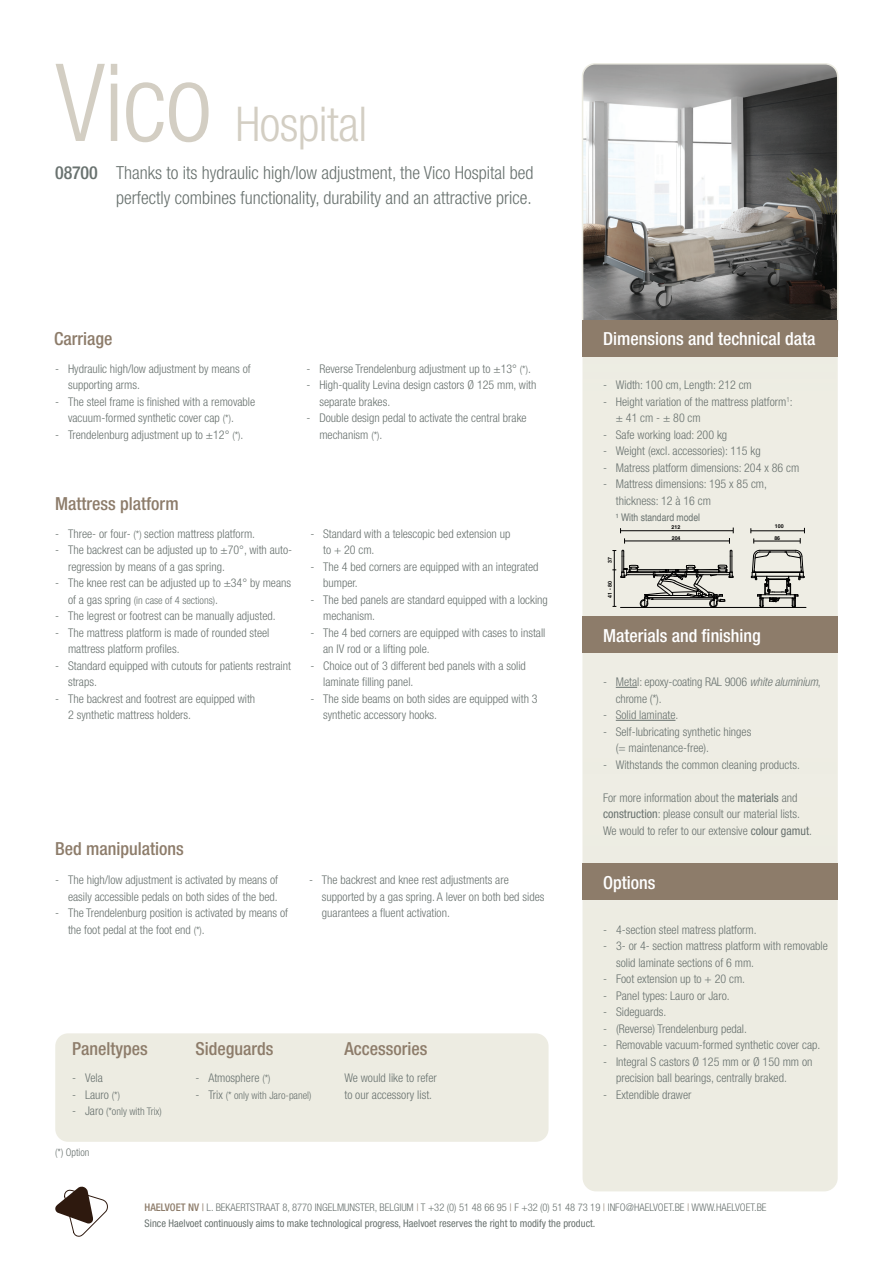
<style>
.page{position:relative;width:893px;height:1263px;background:#fff}
.page>*{position:absolute;margin:0;border:0;box-sizing:border-box;transform-origin:0 0}
.Titel{font:300 condensed 108px "Helvetica Neue LT Std";color:#d3cec3}
.Titel-2{font:300 condensed 48px "Helvetica Neue LT Std";letter-spacing:-.01em;color:#d3cec3}
.Tekst_onder_titel{font:300 condensed 18px/25.5px "Helvetica Neue LT Std";color:#69726f}
.Subtitels{font:500 condensed 18px "Helvetica Neue LT Std";color:#8d7c6a}
.Subtitels-2{font:500 condensed 18px "Helvetica Neue LT Std";color:#fff}
.Titel-3{font:500 condensed 18px "Helvetica Neue LT Std";letter-spacing:-.01em;color:#69726f}
.Body_2{font:300 condensed 12px/16.5px "Helvetica Neue LT Std";color:#69726f}
.Algemene_beschrijvin{font:300 condensed 12px "Helvetica Neue LT Std";color:#69726f}
.t1{font:300 condensed 10.5px "Helvetica Neue LT Std";color:#69726f}
.t2{font:condensed 10.5px "Helvetica Neue LT Std";color:#69726f}
.t3{font:condensed 10.5px "Helvetica";color:#69726f}
.t4{font:700 5.25px "Helvetica";color:#000}
.s1{font-size:10.5px}
.s2{font-size:12px}
.s3{font-style:italic}
.s4{font-weight:400}
.s5{font-weight:500;color:#8d7c6a}
.s6{font-weight:400;color:#8d7c6a}
.s7{color:#8d7c6a}
</style>
<div class="page">
<div style="left:583px;top:214px;width:254px;height:977px;background:#edece2;border-radius:13px"></div>
<div style="left:583px;top:863px;width:255px;height:36px;background:#8d7c6a"></div>
<div style="left:583px;top:617px;width:255px;height:36px;background:#8d7c6a"></div>
<svg style="left:55px;top:1187px;width:53px;height:49px"></svg>
<div style="left:55px;top:1033px;width:494px;height:109px;background:#edece2;border-radius:13px"></div>
<hr style="left:620px;top:530px;width:113px;height:1px;background:#000">
<hr style="left:751px;top:530px;width:53px;height:1px;background:#000">
<hr style="left:620px;top:607px;width:186px;height:1px;background:#000">
<svg style="left:620px;top:528px;width:5px;height:15px"></svg>
<svg style="left:729px;top:527px;width:5px;height:17px"></svg>
<hr style="left:625px;top:541px;width:104px;height:1px;background:#000">
<svg style="left:751px;top:528px;width:3px;height:15px"></svg>
<svg style="left:800px;top:528px;width:5px;height:15px"></svg>
<hr style="left:754px;top:541px;width:46px;height:1px;background:#000">
<svg style="left:612px;top:550px;width:122px;height:58px"></svg>
<svg style="left:751px;top:550px;width:54px;height:57px"></svg>
<svg style="left:582px;top:63px;width:257px;height:277px"></svg>
<div style="left:582px;top:321px;width:255px;height:36px;background:#8d7c6a"></div>
<svg style="left:616px;top:687px;width:21px;height:1px"></svg>
<hr style="left:616px;top:720px;width:59px;height:1px;background:#69726f">
<p class="Titel" style="left:55px;top:41px;width:158px">Vico</p>
<p class="Titel-2" style="left:236px;top:96px;width:133px">Hospital</p>
<p class="Tekst_onder_titel" style="left:116px;top:159px;width:419px">Thanks to its hydraulic high/low adjustment, the Vico Hospital bed perfectly combines functionality, durability and an attractive price.</p>
<p class="Titel-3" style="left:55px;top:162px;width:44px">08700</p>
<p class="Subtitels" style="left:54px;top:327px;width:60px">Carriage</p>
<p class="Subtitels-2" style="left:603px;top:327px;width:214px">Dimensions and technical data</p>
<p class="Body_2" style="left:603px;top:376px;width:150px">- Width: 100 cm, Length: 212 cm</p>
<p class="Body_2" style="left:616px;top:393px;width:178px;text-indent:-13px">- Height variation of the mattress platform<sup>1</sup>: ± 41 cm - ± 80 cm</p>
<p class="Body_2" style="left:603px;top:426px;width:126px">- Safe working load: 200 kg</p>
<p class="Body_2" style="left:603px;top:442px;width:159px">- Weight (excl. accessories): 115 kg</p>
<p class="Body_2" style="left:603px;top:459px;width:198px">- Matress platform dimensions: 204 x 86 cm</p>
<p class="Body_2" style="left:616px;top:475px;width:153px;text-indent:-13px">- Mattress dimensions: 195 x 85 cm, thickness: 12 à 16 cm</p>
<p class="t3" style="left:616px;top:511px;width:86px">¹ With standard model</p>
<p class="Body_2" style="left:68px;top:360px;width:184px;text-indent:-13px">- Hydraulic high/low adjustment by means of supporting arms.</p>
<p class="Body_2" style="left:68px;top:393px;width:189px;text-indent:-13px">- The steel frame is finished with a removable vacuum-formed synthetic cover cap <span class="s1">(*)</span>.</p>
<p class="Body_2" style="left:55px;top:426px;width:190px">- Trendelenburg adjustment up to ±12° <span class="s1">(*)</span>.</p>
<p class="Body_2" style="left:307px;top:360px;width:226px">- Reverse Trendelenburg adjustment up to ±13° <span class="s1">(*)</span>.</p>
<p class="Body_2" style="left:319px;top:376px;width:219px;text-indent:-13px">- High-quality Levina design castors Ø 125 mm, with separate brakes.</p>
<p class="Body_2" style="left:319px;top:409px;width:209px;text-indent:-13px">- Double design pedal to activate the central brake mechanism <span class="s1">(*)</span>.</p>
<p class="Subtitels" style="left:55px;top:493px;width:125px">Mattress platform</p>
<p class="Body_2" style="left:55px;top:525px;width:201px">- Three- or four- <span class="s1">(*)</span> section mattress platform.</p>
<p class="Body_2" style="left:68px;top:541px;width:226px;text-indent:-13px">- The backrest can be adjusted up to ±70°, with auto&shy;regression by means of a gas spring.</p>
<p class="Body_2" style="left:55px;top:574px;width:237px">- The knee rest can be adjusted up to ±34° by means</p>
<p class="t1" style="left:68px;top:594px;width:152px"><span class="s2">of a gas spring</span> (in case of 4 sections)<span class="s2">.</span></p>
<p class="Body_2" style="left:55px;top:607px;width:222px">- The legrest or footrest can be manually adjusted.</p>
<p class="Body_2" style="left:68px;top:624px;width:203px;text-indent:-13px">- The mattress platform is made of rounded steel mattress platform profiles.</p>
<p class="Body_2" style="left:68px;top:657px;width:224px;text-indent:-13px">- Standard equipped with cutouts for patients restraint straps.</p>
<p class="Body_2" style="left:68px;top:690px;width:189px;text-indent:-13px">- The backrest and footrest are equipped with<br>2 synthetic mattress holders.</p>
<p class="Body_2" style="left:323px;top:525px;width:189px;text-indent:-13px">- Standard with a telescopic bed extension up to + 20 cm.</p>
<p class="Body_2" style="left:323px;top:558px;width:217px;text-indent:-13px">- The 4 bed corners are equipped with an integrated bumper.</p>
<p class="Body_2" style="left:323px;top:591px;width:226px;text-indent:-13px">- The bed panels are standard equipped with a locking mechanism.</p>
<p class="Body_2" style="left:323px;top:624px;width:224px;text-indent:-13px">- The 4 bed corners are equipped with cases to install an IV rod or a lifting pole.</p>
<p class="Body_2" style="left:323px;top:657px;width:204px;text-indent:-13px">- Choice out of 3 different bed panels with a solid laminate filling panel.</p>
<p class="Body_2" style="left:323px;top:690px;width:216px;text-indent:-13px">- The side beams on both sides are equipped with 3 synthetic accessory hooks.</p>
<p class="Subtitels" style="left:55px;top:838px;width:130px">Bed manipulations</p>
<p class="Body_2" style="left:55px;top:871px;width:224px;text-align:right">- The high/low adjustment is activated by means of easily accessible pedals on both sides of the bed.</p>
<p class="Body_2" style="left:68px;top:904px;width:222px;text-indent:-13px">- The Trendelenburg position is activated by means of the foot pedal at the foot end <span class="s1">(*)</span>.</p>
<p class="Body_2" style="left:322px;top:871px;width:224px;text-indent:-13px">- The backrest and knee rest adjustments are supported by a gas spring. A lever on both bed sides guarantees a fluent activation.</p>
<p class="Subtitels" style="left:72px;top:1037px;width:77px">Paneltypes</p>
<p class="Body_2" style="left:72px;top:1069px;width:32px">- Vela</p>
<p class="Body_2" style="left:72px;top:1086px;width:49px">- Lauro <span class="s1">(*)</span></p>
<p class="t1" style="left:72px;top:1105px;width:91px"><span class="s2">- Jaro</span> (*only with Trix)</p>
<p class="t1" style="left:55px;top:1146px;width:36px">(*) Option</p>
<p class="Subtitels" style="left:196px;top:1037px;width:79px">Sideguards</p>
<p class="Body_2" style="left:196px;top:1069px;width:76px">- Atmosphere <span class="s1">(*)</span></p>
<p class="t1" style="left:196px;top:1089px;width:117px"><span class="s2">- Trix</span> (* only with Jaro-panel)</p>
<p class="Subtitels" style="left:344px;top:1037px;width:84px">Accessories</p>
<p class="Body_2" style="left:344px;top:1069px;width:94px">We would like to refer to our accessory list.</p>
<p class="t4" style="left:607px;top:562px;width:7px;rotate:-90deg">37</p>
<p class="t4" style="left:607px;top:597px;width:18px;rotate:-90deg">41 - 80</p>
<p class="t4" style="left:671px;top:524px;width:10px">212</p>
<p class="t4" style="left:775px;top:523px;width:10px">100</p>
<p class="t4" style="left:672px;top:535px;width:10px">204</p>
<p class="t4" style="left:774px;top:535px;width:7px">86</p>
<p class="Subtitels-2" style="left:603px;top:625px;width:159px">Materials and finishing</p>
<p class="Body_2" style="left:616px;top:673px;width:206px;text-indent:-13px">- Metal: epoxy-coating RAL 9006 <span class="s3">white aluminium</span>, chrome (*).</p>
<p class="Body_2" style="left:603px;top:706px;width:77px">- Solid laminate.</p>
<p class="Body_2" style="left:603px;top:723px;width:150px">- Self-lubricating synthetic hinges</p>
<p class="Algemene_beschrijvin" style="left:616px;top:741px;width:95px">(= maintenance-free).</p>
<p class="Body_2" style="left:603px;top:756px;width:198px">- Withstands the common cleaning products.</p>
<p class="Body_2" style="left:603px;top:789px;width:198px">For more information about the <span class="s4">materials</span> and <span class="s4">construction</span>: please consult our material lists.</p>
<p class="Body_2" style="left:603px;top:822px;width:210px">We would to refer to our extensive <span class="s4">colour gamut</span>.</p>
<p class="Subtitels-2" style="left:603px;top:872px;width:54px">Options</p>
<p class="Body_2" style="left:603px;top:921px;width:155px">- 4-section steel matress platform.</p>
<p class="Body_2" style="left:616px;top:937px;width:213px;text-indent:-13px">- 3- or 4- section mattress platform with removable solid laminate sections of 6 mm.</p>
<p class="Body_2" style="left:603px;top:970px;width:143px">- Foot extension up to + 20 cm.</p>
<p class="Body_2" style="left:603px;top:987px;width:128px">- Panel types: Lauro or Jaro.</p>
<p class="Body_2" style="left:603px;top:1003px;width:65px">- Sideguards.</p>
<p class="Body_2" style="left:603px;top:1020px;width:145px">- (Reverse) Trendelenburg pedal.</p>
<p class="Body_2" style="left:603px;top:1036px;width:219px">- Removable vacuum-formed synthetic cover cap.</p>
<p class="Body_2" style="left:616px;top:1053px;width:198px;text-indent:-13px">- Integral S castors Ø 125 mm or Ø 150 mm on precision ball bearings, centrally braked.</p>
<p class="Body_2" style="left:603px;top:1086px;width:90px">- Extendible drawer</p>
<p class="t1" style="left:145px;top:1201px;width:623px"><span class="s5">HAELVOET NV</span> <span class="s6">|</span> L. BEKAERTSTRAAT 8, 8770 INGELMUNSTER, BELGIUM <span class="s7">|</span> T +32 (0) 51 48 66 95 <span class="s7">|</span> F +32 (0) 51 48 73 19 <span class="s7">|</span> INFO@HAELVOET.BE <span class="s7">|</span> WWW.HAELVOET.BE</p>
<p class="t2" style="left:145px;top:1217px;width:452px">Since Haelvoet continuously aims to make technological progress, Haelvoet reserves the right to modify the product.</p>
</div>
